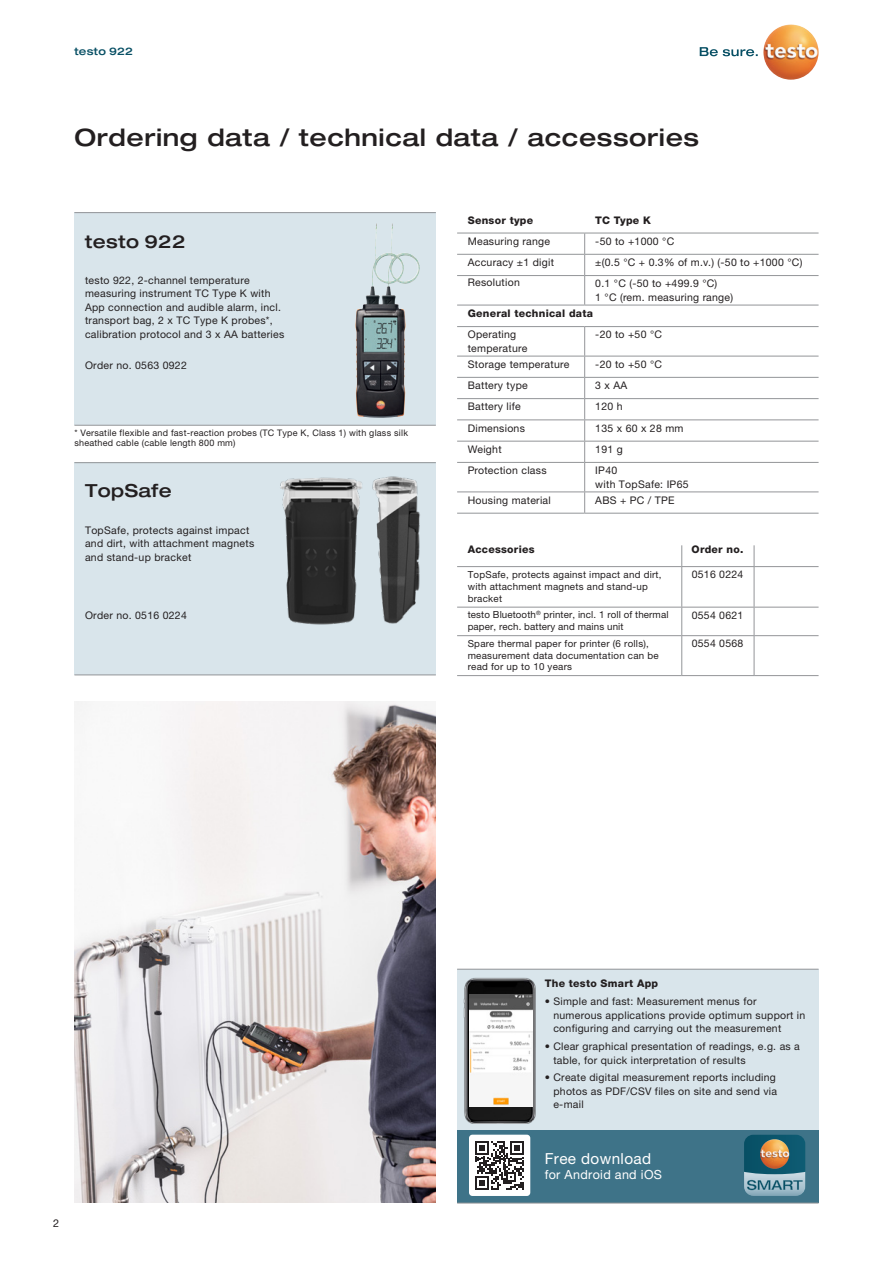
<style>
.page{position:relative;width:893px;height:1263px;background:#fff}
.page>*{position:absolute;margin:0;border:0;box-sizing:border-box;transform-origin:0 0}
.t1{font:500 expanded 24px "Helvetica Neue LTW1 G";letter-spacing:.025em;color:#231f20}
.t2{font:500 expanded 18px "Helvetica Neue LTW1 G";letter-spacing:.025em;color:#231f20}
.t3{font:15.3px "Helvetica Neue LTW1 G";letter-spacing:.025em;color:#fff}
.t4{font:12.6px "Helvetica Neue LTW1 G";letter-spacing:.025em;color:#fff}
.t5{font:10.8px "Helvetica Neue LTW1 G";color:#231f20}
.t6{font:10.5px/13.5px "Helvetica Neue LTW1 G";letter-spacing:.025em;color:#231f20}
.t7{font:800 10.5px "Helvetica Neue LTW1 G";letter-spacing:.025em;color:#231f20}
.t8{font:500 expanded 10.5px "Helvetica Neue LTW1 G";letter-spacing:.025em;color:#074f64}
.t9{font:9.75px/12px "Helvetica Neue LTW1 G";letter-spacing:.025em;color:#231f20}
.t10{font:9px/10.5px "Helvetica Neue LTW1 G";letter-spacing:.025em;color:#231f20}
</style>
<div class="page">
<div style="left:74px;top:462px;width:362px;height:213px;background:#d9e5eb"></div>
<div style="left:74px;top:213px;width:362px;height:212px;background:#d9e5eb"></div>
<hr style="left:74px;top:212px;width:362px;height:1px;background:#939598">
<hr style="left:74px;top:425px;width:362px;height:1px;background:#939598">
<hr style="left:74px;top:462px;width:362px;height:1px;background:#939598">
<svg style="left:700px;top:47px;width:58px;height:9px"></svg>
<img style="left:763px;top:24px;width:56px;height:56px;border-radius:28px">
<hr style="left:74px;top:674px;width:362px;height:1px;background:#939598">
<div style="left:457px;top:969px;width:362px;height:234px;background:#d9e5eb"></div>
<div style="left:457px;top:1130px;width:362px;height:73px;background:#3e7388"></div>
<hr style="left:457px;top:969px;width:362px;height:1px;background:#939598">
<hr style="left:457px;top:1203px;width:362px;height:1px;background:#939598">
<svg style="left:744px;top:1135px;width:61px;height:61px;background:#638386"></svg>
<img style="left:463px;top:977px;width:72px;height:146px">
<img style="left:469px;top:994px;width:63px;height:112px">
<div style="left:469px;top:1135px;width:61px;height:61px;background:#fff;border-radius:3px"></div>
<svg style="left:475px;top:1141px;width:49px;height:48px"></svg>
<img style="left:74px;top:701px;width:362px;height:502px">
<img style="left:355px;top:223px;width:37px;height:153px">
<img style="left:280px;top:477px;width:82px;height:148px">
<img style="left:372px;top:477px;width:48px;height:147px">
<hr style="left:457px;top:326px;width:128px;height:1px;background:#939598">
<hr style="left:585px;top:326px;width:234px;height:1px;background:#939598">
<hr style="left:457px;top:356px;width:128px;height:1px;background:#939598">
<hr style="left:585px;top:356px;width:234px;height:1px;background:#939598">
<hr style="left:457px;top:377px;width:128px;height:1px;background:#939598">
<hr style="left:585px;top:377px;width:234px;height:1px;background:#939598">
<hr style="left:457px;top:398px;width:128px;height:1px;background:#939598">
<hr style="left:585px;top:398px;width:234px;height:1px;background:#939598">
<hr style="left:457px;top:419px;width:128px;height:1px;background:#939598">
<hr style="left:585px;top:419px;width:234px;height:1px;background:#939598">
<hr style="left:457px;top:441px;width:128px;height:1px;background:#939598">
<hr style="left:585px;top:441px;width:234px;height:1px;background:#939598">
<hr style="left:457px;top:462px;width:128px;height:1px;background:#939598">
<hr style="left:585px;top:462px;width:234px;height:1px;background:#939598">
<hr style="left:457px;top:491px;width:128px;height:1px;background:#939598">
<hr style="left:585px;top:491px;width:234px;height:1px;background:#939598">
<hr style="left:457px;top:513px;width:128px;height:1px;background:#939598">
<hr style="left:585px;top:513px;width:234px;height:1px;background:#939598">
<svg style="left:584px;top:327px;width:1px;height:186px"></svg>
<hr style="left:457px;top:254px;width:128px;height:1px;background:#939598">
<hr style="left:585px;top:254px;width:234px;height:1px;background:#939598">
<hr style="left:457px;top:275px;width:128px;height:1px;background:#939598">
<hr style="left:585px;top:275px;width:234px;height:1px;background:#939598">
<hr style="left:585px;top:305px;width:234px;height:1px;background:#939598">
<svg style="left:584px;top:234px;width:1px;height:71px"></svg>
<hr style="left:457px;top:233px;width:128px;height:1px;background:#939598">
<hr style="left:585px;top:233px;width:234px;height:1px;background:#939598">
<hr style="left:457px;top:305px;width:128px;height:1px;background:#939598">
<hr style="left:457px;top:566px;width:225px;height:1px;background:#939598">
<hr style="left:682px;top:566px;width:72px;height:1px;background:#939598">
<hr style="left:754px;top:566px;width:65px;height:1px;background:#939598">
<hr style="left:457px;top:607px;width:225px;height:1px;background:#939598">
<hr style="left:682px;top:607px;width:72px;height:1px;background:#939598">
<hr style="left:754px;top:607px;width:65px;height:1px;background:#939598">
<hr style="left:457px;top:635px;width:225px;height:1px;background:#939598">
<hr style="left:682px;top:635px;width:72px;height:1px;background:#939598">
<hr style="left:754px;top:635px;width:65px;height:1px;background:#939598">
<hr style="left:457px;top:675px;width:225px;height:1px;background:#939598">
<hr style="left:682px;top:675px;width:72px;height:1px;background:#939598">
<hr style="left:754px;top:675px;width:65px;height:1px;background:#939598">
<svg style="left:681px;top:545px;width:1px;height:21px"></svg>
<svg style="left:754px;top:545px;width:1px;height:21px"></svg>
<hr style="left:681px;top:567px;width:1px;height:40px;background:#939598">
<hr style="left:754px;top:567px;width:1px;height:40px;background:#939598">
<svg style="left:681px;top:607px;width:1px;height:28px"></svg>
<svg style="left:754px;top:607px;width:1px;height:28px"></svg>
<hr style="left:681px;top:636px;width:1px;height:39px;background:#939598">
<hr style="left:754px;top:636px;width:1px;height:39px;background:#939598">
<p class="t8" style="left:74px;top:44px;width:60px">testo 922</p>
<h1 class="t1" style="left:74px;top:122px;width:626px">Ordering data / technical data / accessories</h1>
<h2 class="t2" style="left:85px;top:230px;width:102px">testo 922</h2>
<p class="t6" style="left:85px;top:273px;width:201px">testo 922, 2-channel temperature measuring instrument TC Type K with App connection and audible alarm, incl. transport bag, 2 x TC Type K probes*, calibration protocol and 3 x AA batteries</p>
<p class="t6" style="left:85px;top:358px;width:103px">Order no. 0563 0922</p>
<p class="t10" style="left:74px;top:427px;width:335px">* Versatile flexible and fast-reaction probes (TC Type K, Class 1) with glass silk sheathed cable (cable length 800 mm)</p>
<h2 class="t2" style="left:85px;top:479px;width:88px">TopSafe</h2>
<p class="t6" style="left:85px;top:523px;width:171px">TopSafe, protects against impact and dirt, with attachment magnets and stand-up bracket</p>
<p class="t6" style="left:85px;top:608px;width:103px">Order no. 0516 0224</p>
<p class="t7" style="left:468px;top:214px;width:67px">Sensor type</p>
<p class="t7" style="left:595px;top:214px;width:57px">TC Type K</p>
<p class="t6" style="left:468px;top:234px;width:84px">Measuring range</p>
<p class="t6" style="left:595px;top:234px;width:80px">-50 to +1000 °C</p>
<p class="t6" style="left:468px;top:255px;width:88px">Accuracy ±1 digit</p>
<p class="t6" style="left:595px;top:255px;width:209px">±(0.5 °C + 0.3% of m.v.) (-50 to +1000 °C)</p>
<p class="t6" style="left:468px;top:276px;width:54px">Resolution</p>
<p class="t6" style="left:595px;top:277px;width:139px">0.1 °C (-50 to +499.9 °C)<br>1 °C (rem. measuring range)</p>
<p class="t7" style="left:468px;top:307px;width:127px">General technical data</p>
<p class="t6" style="left:468px;top:328px;width:61px">Operating temperature</p>
<p class="t6" style="left:595px;top:328px;width:68px">-20 to +50 °C</p>
<p class="t6" style="left:468px;top:357px;width:103px">Storage temperature</p>
<p class="t6" style="left:595px;top:357px;width:68px">-20 to +50 °C</p>
<p class="t6" style="left:468px;top:379px;width:62px">Battery type</p>
<p class="t6" style="left:595px;top:379px;width:34px">3 x AA</p>
<p class="t6" style="left:468px;top:400px;width:55px">Battery life</p>
<p class="t6" style="left:595px;top:400px;width:29px">120 h</p>
<p class="t6" style="left:468px;top:421px;width:59px">Dimensions</p>
<p class="t6" style="left:595px;top:421px;width:90px">135 x 60 x 28 mm</p>
<p class="t6" style="left:468px;top:442px;width:35px">Weight</p>
<p class="t6" style="left:595px;top:442px;width:29px">191 g</p>
<p class="t6" style="left:468px;top:464px;width:80px">Protection class</p>
<p class="t6" style="left:595px;top:464px;width:95px">IP40<br>with TopSafe: IP65</p>
<p class="t6" style="left:468px;top:493px;width:85px">Housing material</p>
<p class="t6" style="left:595px;top:493px;width:81px">ABS + PC / TPE</p>
<p class="t7" style="left:468px;top:543px;width:68px">Accessories</p>
<p class="t7" style="left:692px;top:543px;width:53px">Order no.</p>
<p class="t9" style="left:468px;top:568px;width:195px">TopSafe, protects against impact and dirt, with attachment magnets and stand-up bracket</p>
<p class="t6" style="left:692px;top:568px;width:53px">0516 0224</p>
<p class="t9" style="left:468px;top:609px;width:202px">testo Bluetooth<sup>®</sup> printer, incl. 1 roll of thermal paper, rech. battery and mains unit</p>
<p class="t6" style="left:692px;top:608px;width:53px">0554 0621</p>
<p class="t9" style="left:468px;top:637px;width:193px">Spare thermal paper for printer (6 rolls), measurement data documentation can be read for up to 10 years</p>
<p class="t6" style="left:692px;top:637px;width:53px">0554 0568</p>
<p class="t5" style="left:53px;top:1217px;width:8px">2</p>
<p class="t7" style="left:545px;top:977px;width:115px">The testo Smart App</p>
<p class="t6" style="left:553px;top:995px;width:253px;text-indent:-9px">• Simple and fast: Measurement menus for numerous applications provide optimum support in configuring and carrying out the measurement</p>
<p class="t6" style="left:553px;top:1039px;width:248px;text-indent:-9px">• Clear graphical presentation of readings, e.g. as a table, for quick interpretation of results</p>
<p class="t6" style="left:553px;top:1071px;width:225px;text-align:justify;text-indent:-9px">• Create digital measurement reports including photos as PDF/CSV files on site and send via e-mail</p>
<h3 class="t3" style="left:545px;top:1149px;width:108px">Free download</h3>
<p class="t4" style="left:545px;top:1167px;width:119px">for Android and iOS</p>
</div>
